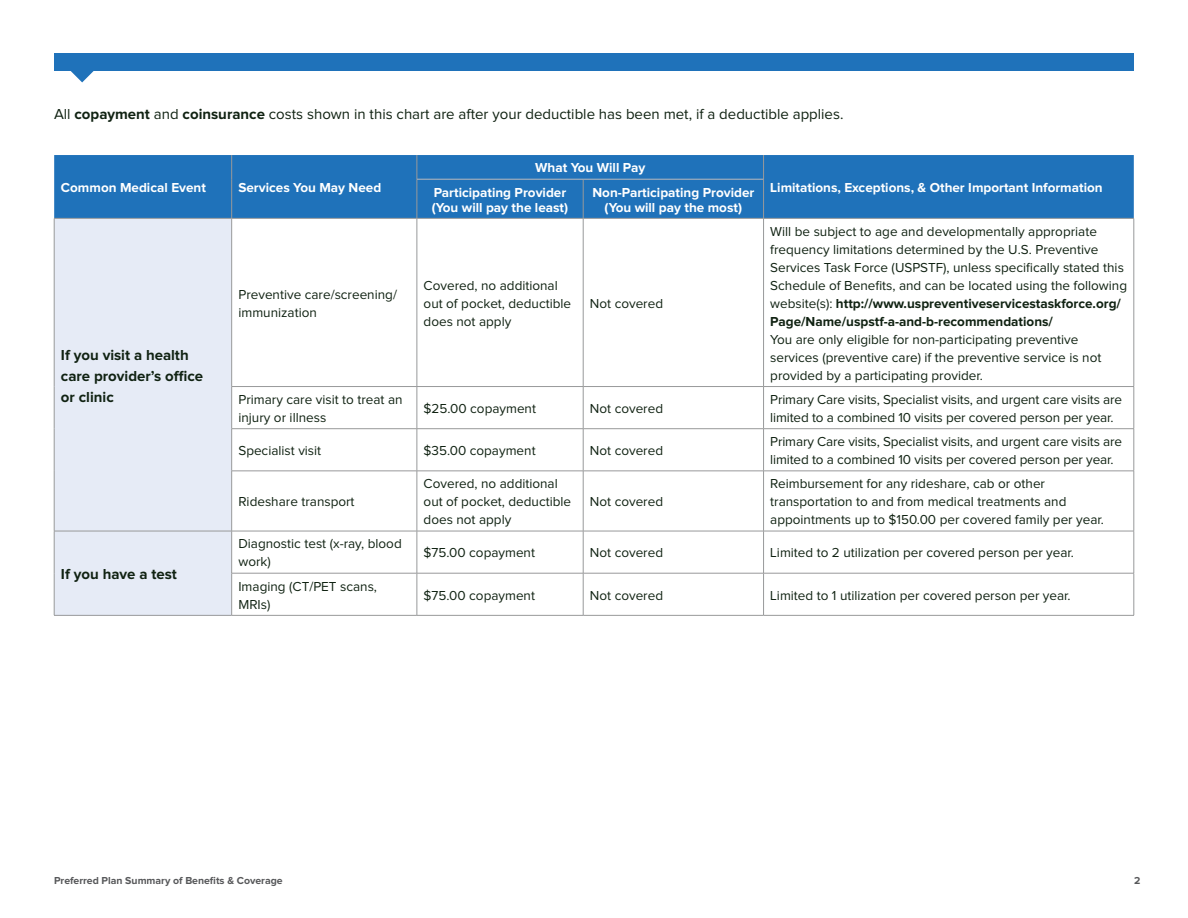
<style>
.page{position:relative;width:1188px;height:918px;background:#fff}
.page>*{position:absolute;margin:0;border:0;box-sizing:border-box;transform-origin:0 0}
.t1{font:15px "Proxima Nova";color:#102212}
.t2{font:700 15px/21px "Proxima Nova";color:#102212}
.t3{font:13.5px/18px "Proxima Nova";color:#102212}
.t4{font:700 13.5px/15px "Proxima Nova";color:#fff}
.t5{font:700 10.5px "Proxima Nova";color:#57585a}
.s1{font-weight:700}
</style>
<div class="page">
<div style="left:54px;top:54px;width:1080px;height:17px;background:#1f72ba"></div>
<svg style="left:71px;top:71px;width:23px;height:11px"></svg>
<div style="left:54px;top:155px;width:1080px;height:63px;background:#1f72ba"></div>
<div style="left:55px;top:219px;width:176px;height:396px;background:#e6ebf6"></div>
<svg style="left:232px;top:219px;width:902px;height:396px"></svg>
<svg style="left:231px;top:155px;width:1px;height:24px"></svg>
<svg style="left:417px;top:155px;width:1px;height:24px"></svg>
<svg style="left:763px;top:155px;width:1px;height:24px"></svg>
<hr style="left:231px;top:179px;width:1px;height:39px;background:#98999a">
<hr style="left:417px;top:179px;width:1px;height:39px;background:#98999a">
<hr style="left:583px;top:179px;width:1px;height:39px;background:#98999a">
<hr style="left:763px;top:179px;width:1px;height:39px;background:#98999a">
<hr style="left:54px;top:218px;width:178px;height:1px;background:#98999a">
<hr style="left:54px;top:219px;width:1px;height:168px;background:#98999a">
<hr style="left:54px;top:387px;width:1px;height:42px;background:#98999a">
<hr style="left:54px;top:429px;width:1px;height:42px;background:#98999a">
<hr style="left:54px;top:471px;width:1px;height:60px;background:#98999a">
<hr style="left:54px;top:531px;width:178px;height:1px;background:#98999a">
<hr style="left:232px;top:218px;width:185px;height:1px;background:#98999a">
<hr style="left:231px;top:219px;width:1px;height:167px;background:#98999a">
<hr style="left:417px;top:218px;width:166px;height:1px;background:#98999a">
<hr style="left:417px;top:219px;width:1px;height:167px;background:#98999a">
<hr style="left:583px;top:218px;width:181px;height:1px;background:#98999a">
<hr style="left:583px;top:219px;width:1px;height:167px;background:#98999a">
<hr style="left:764px;top:218px;width:370px;height:1px;background:#98999a">
<hr style="left:763px;top:219px;width:1px;height:167px;background:#98999a">
<hr style="left:417px;top:428px;width:166px;height:1px;background:#98999a">
<hr style="left:417px;top:429px;width:1px;height:42px;background:#98999a">
<hr style="left:583px;top:428px;width:181px;height:1px;background:#98999a">
<hr style="left:583px;top:429px;width:1px;height:42px;background:#98999a">
<hr style="left:764px;top:428px;width:370px;height:1px;background:#98999a">
<hr style="left:763px;top:429px;width:1px;height:42px;background:#98999a">
<hr style="left:1134px;top:429px;width:1px;height:42px;background:#98999a">
<hr style="left:232px;top:531px;width:185px;height:1px;background:#98999a">
<hr style="left:417px;top:531px;width:166px;height:1px;background:#98999a">
<hr style="left:417px;top:531px;width:1px;height:42px;background:#98999a">
<hr style="left:583px;top:531px;width:181px;height:1px;background:#98999a">
<hr style="left:583px;top:531px;width:1px;height:42px;background:#98999a">
<hr style="left:764px;top:531px;width:370px;height:1px;background:#98999a">
<hr style="left:763px;top:531px;width:1px;height:42px;background:#98999a">
<hr style="left:1134px;top:531px;width:1px;height:42px;background:#98999a">
<hr style="left:231px;top:386px;width:186px;height:1px;background:#98999a">
<hr style="left:231px;top:387px;width:1px;height:42px;background:#98999a">
<hr style="left:417px;top:386px;width:166px;height:1px;background:#98999a">
<hr style="left:417px;top:387px;width:1px;height:42px;background:#98999a">
<hr style="left:583px;top:386px;width:181px;height:1px;background:#98999a">
<hr style="left:583px;top:387px;width:1px;height:42px;background:#98999a">
<hr style="left:764px;top:386px;width:370px;height:1px;background:#98999a">
<hr style="left:763px;top:387px;width:1px;height:42px;background:#98999a">
<hr style="left:1134px;top:387px;width:1px;height:42px;background:#98999a">
<hr style="left:417px;top:471px;width:166px;height:1px;background:#98999a">
<hr style="left:417px;top:471px;width:1px;height:60px;background:#98999a">
<hr style="left:583px;top:471px;width:181px;height:1px;background:#98999a">
<hr style="left:583px;top:471px;width:1px;height:60px;background:#98999a">
<hr style="left:764px;top:471px;width:370px;height:1px;background:#98999a">
<hr style="left:763px;top:471px;width:1px;height:60px;background:#98999a">
<hr style="left:1134px;top:471px;width:1px;height:60px;background:#98999a">
<hr style="left:417px;top:573px;width:166px;height:1px;background:#98999a">
<hr style="left:417px;top:573px;width:1px;height:42px;background:#98999a">
<hr style="left:583px;top:573px;width:181px;height:1px;background:#98999a">
<hr style="left:583px;top:573px;width:1px;height:42px;background:#98999a">
<hr style="left:764px;top:573px;width:370px;height:1px;background:#98999a">
<hr style="left:763px;top:573px;width:1px;height:42px;background:#98999a">
<hr style="left:1134px;top:573px;width:1px;height:42px;background:#98999a">
<hr style="left:417px;top:615px;width:166px;height:1px;background:#98999a">
<hr style="left:583px;top:615px;width:181px;height:1px;background:#98999a">
<hr style="left:764px;top:615px;width:370px;height:1px;background:#98999a">
<hr style="left:231px;top:428px;width:186px;height:1px;background:#98999a">
<hr style="left:231px;top:429px;width:1px;height:42px;background:#98999a">
<hr style="left:231px;top:471px;width:186px;height:1px;background:#98999a">
<hr style="left:231px;top:471px;width:1px;height:60px;background:#98999a">
<hr style="left:54px;top:531px;width:1px;height:42px;background:#98999a">
<hr style="left:54px;top:573px;width:1px;height:42px;background:#98999a">
<hr style="left:54px;top:615px;width:178px;height:1px;background:#98999a">
<hr style="left:231px;top:531px;width:1px;height:42px;background:#98999a">
<hr style="left:231px;top:573px;width:186px;height:1px;background:#98999a">
<hr style="left:231px;top:573px;width:1px;height:42px;background:#98999a">
<hr style="left:232px;top:615px;width:185px;height:1px;background:#98999a">
<hr style="left:1134px;top:219px;width:1px;height:167px;background:#98999a">
<hr style="left:417px;top:179px;width:166px;height:1px;background:#bcbabc">
<hr style="left:583px;top:179px;width:180px;height:1px;background:#bcbabc">
<p class="t1" style="left:54px;top:107px;width:791px">All <span class="s1">copayment</span> and <span class="s1">coinsurance</span> costs shown in this chart are after your deductible has been met, if a deductible applies.</p>
<p class="t4" style="left:61px;top:181px;width:147px">Common Medical Event</p>
<p class="t4" style="left:238px;top:181px;width:144px">Services You May Need</p>
<p class="t4" style="left:535px;top:161px;width:112px">What You Will Pay</p>
<p class="t4" style="left:432px;top:185px;width:138px">Participating Provider (You will pay the least)</p>
<p class="t4" style="left:592px;top:185px;width:163px;text-align:center">Non-Participating Provider (You will pay the most)</p>
<p class="t4" style="left:770px;top:181px;width:334px">Limitations, Exceptions, &amp; Other Important Information</p>
<p class="t2" style="left:61px;top:345px;width:144px">If you visit a health care provider’s office or clinic</p>
<p class="t2" style="left:61px;top:564px;width:118px">If you have a test</p>
<p class="t3" style="left:238px;top:286px;width:160px">Preventive care/screening/ immunization</p>
<p class="t3" style="left:424px;top:277px;width:149px">Covered, no additional out of pocket, deductible does not apply</p>
<p class="t3" style="left:590px;top:295px;width:75px">Not covered</p>
<p class="t3" style="left:770px;top:223px;width:358px">Will be subject to age and developmentally appropriate frequency limitations determined by the U.S. Preventive Services Task Force (USPSTF), unless specifically stated this Schedule of Benefits, and can be located using the following website(s): <span class="s1">http://www.uspreventiveservicestaskforce.org/ Page/Name/uspstf-a-and-b-recommendations/</span></p>
<p class="t3" style="left:770px;top:331px;width:333px">You are only eligible for non-participating preventive services (preventive care) if the preventive service is not provided by a participating provider.</p>
<p class="t3" style="left:238px;top:391px;width:166px">Primary care visit to treat an injury or illness</p>
<p class="t3" style="left:424px;top:400px;width:114px">$25.00 copayment</p>
<p class="t3" style="left:590px;top:400px;width:75px">Not covered</p>
<p class="t3" style="left:770px;top:391px;width:353px">Primary Care visits, Specialist visits, and urgent care visits are limited to a combined 10 visits per covered person per year.</p>
<p class="t3" style="left:238px;top:442px;width:84px">Specialist visit</p>
<p class="t3" style="left:424px;top:442px;width:114px">$35.00 copayment</p>
<p class="t3" style="left:590px;top:442px;width:75px">Not covered</p>
<p class="t3" style="left:770px;top:433px;width:353px">Primary Care visits, Specialist visits, and urgent care visits are limited to a combined 10 visits per covered person per year.</p>
<p class="t3" style="left:238px;top:493px;width:118px">Rideshare transport</p>
<p class="t3" style="left:424px;top:475px;width:149px">Covered, no additional out of pocket, deductible does not apply</p>
<p class="t3" style="left:770px;top:475px;width:335px">Reimbursement for any rideshare, cab or other transportation to and from medical treatments and appointments up to $150.00 per covered family per year.</p>
<p class="t3" style="left:590px;top:493px;width:75px">Not covered</p>
<p class="t3" style="left:238px;top:536px;width:165px">Diagnostic test (x-ray, blood work)</p>
<p class="t3" style="left:424px;top:545px;width:113px">$75.00 copayment</p>
<p class="t3" style="left:590px;top:545px;width:75px">Not covered</p>
<p class="t3" style="left:770px;top:545px;width:305px">Limited to 2 utilization per covered person per year.</p>
<p class="t3" style="left:238px;top:578px;width:140px">Imaging (CT/PET scans,<br>MRIs)</p>
<p class="t3" style="left:424px;top:587px;width:113px">$75.00 copayment</p>
<p class="t3" style="left:590px;top:587px;width:75px">Not covered</p>
<p class="t3" style="left:770px;top:587px;width:302px">Limited to 1 utilization per covered person per year.</p>
<p class="t5" style="left:54px;top:876px;width:230px">Preferred Plan Summary of Benefits &amp; Coverage</p>
<p class="t5" style="left:1134px;top:876px;width:8px">2</p>
</div>
